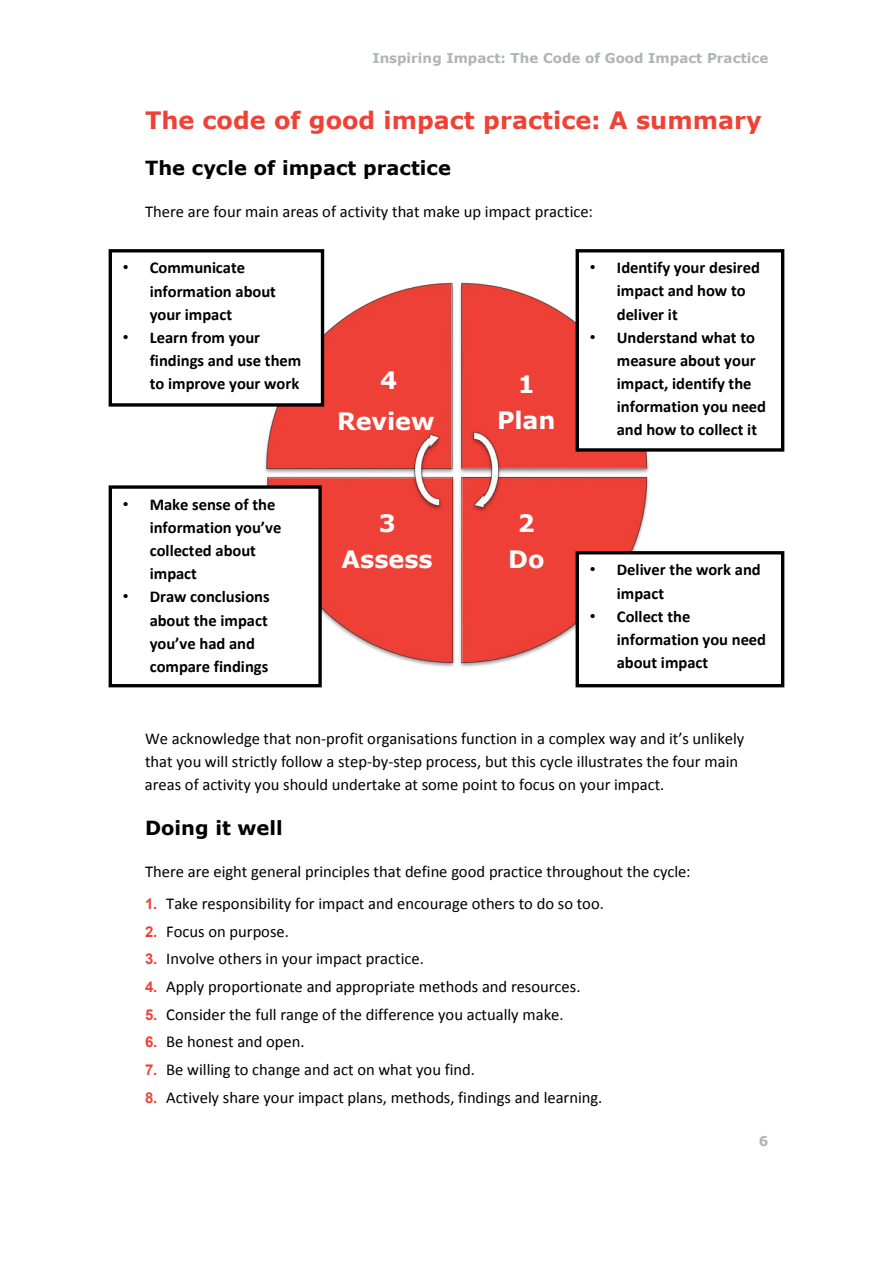
<style>
.page{position:relative;width:893px;height:1263px;background:#fff}
.page>*{position:absolute;margin:0;border:0;box-sizing:border-box;transform-origin:0 0}
.t1{font:700 24px "Verdana";color:#ef4136}
.t2{font:700 24px/36.3px "Verdana";color:#fff;text-align:center}
.t3{font:700 19.5px "Verdana";color:#000}
.t4{font:16.5px/23.2px "Calibri";color:#000}
.t5{font:700 16.5px/23.1px "Calibri";letter-spacing:-.005em;color:#000}
.t6{font:700 13.5px "Verdana";color:#b1b4b6}
.s1{font-family:"Arial";font-weight:400}
.s2{font-family:"Arial";font-weight:700;font-size:15px;color:#ef4136}
</style>
<div class="page">
<img style="left:265px;top:280px;width:189px;height:194px">
<img style="left:459px;top:281px;width:190px;height:193px">
<img style="left:461px;top:476px;width:188px;height:193px">
<img style="left:265px;top:476px;width:196px;height:191px">
<img style="left:469px;top:429px;width:34px;height:85px">
<img style="left:410px;top:431px;width:34px;height:81px">
<div style="left:577px;top:251px;width:206px;height:199px;background:#fff"></div>
<div style="left:576px;top:249px;width:208px;height:203px;border:3px solid #000"></div>
<img style="left:579px;top:258px;width:202px;height:185px">
<div style="left:577px;top:553px;width:206px;height:133px;background:#fff"></div>
<div style="left:576px;top:551px;width:208px;height:136px;border:3px solid #000"></div>
<img style="left:579px;top:560px;width:202px;height:119px">
<div style="left:110px;top:487px;width:210px;height:199px;background:#fff"></div>
<div style="left:109px;top:485px;width:213px;height:202px;border:3px solid #000"></div>
<img style="left:112px;top:494px;width:1px;height:185px">
<div style="left:110px;top:251px;width:213px;height:154px;background:#fff"></div>
<div style="left:109px;top:249px;width:215px;height:158px;border:3px solid #000"></div>
<img style="left:112px;top:258px;width:209px;height:140px">
<p class="t6" style="left:372px;top:49px;width:398px">Inspiring Impact: The Code of Good Impact Practice</p>
<h1 class="t1" style="left:145px;top:104px;width:618px">The code of good impact practice: A summary</h1>
<p class="t3" style="left:145px;top:156px;width:307px">The cycle of impact practice</p>
<p class="t4" style="left:145px;top:200px;width:450px">There are four main areas of activity that make up impact practice:</p>
<p class="t5" style="left:150px;top:256px;width:128px;text-indent:-27px"><span class="s1">•</span> Communicate information about your impact</p>
<p class="t5" style="left:150px;top:326px;width:153px;text-indent:-27px"><span class="s1">•</span> Learn from your findings and use them to improve your work</p>
<p class="t5" style="left:150px;top:492px;width:133px;text-indent:-27px"><span class="s1">•</span> Make sense of the information you’ve collected about impact</p>
<p class="t5" style="left:150px;top:585px;width:122px;text-indent:-27px"><span class="s1">•</span> Draw conclusions about the impact you’ve had and compare findings</p>
<h1 class="t2" style="left:337px;top:360px;width:99px;line-height:41.1px">4<br>Review</h1>
<h1 class="t2" style="left:497px;top:366px;width:60px">1<br>Plan</h1>
<h1 class="t2" style="left:342px;top:505px;width:93px">3<br>Assess</h1>
<h1 class="t2" style="left:508px;top:505px;width:38px">2<br>Do</h1>
<p class="t5" style="left:617px;top:256px;width:145px;text-indent:-27px"><span class="s1">•</span> Identify your desired impact and how to deliver it</p>
<p class="t5" style="left:617px;top:326px;width:151px;text-indent:-27px"><span class="s1">•</span> Understand what to measure about your impact, identify the information you need and how to collect it</p>
<p class="t5" style="left:617px;top:558px;width:145px;text-indent:-27px"><span class="s1">•</span> Deliver the work and impact</p>
<p class="t5" style="left:617px;top:605px;width:151px;text-indent:-27px"><span class="s1">•</span> Collect the information you need about impact</p>
<p class="t4" style="left:145px;top:727px;width:601px">We acknowledge that non-profit organisations function in a complex way and it’s unlikely that you will strictly follow a step-by-step process, but this cycle illustrates the four main areas of activity you should undertake at some point to focus on your impact.</p>
<p class="t3" style="left:145px;top:816px;width:139px">Doing it well</p>
<p class="t4" style="left:145px;top:860px;width:547px">There are eight general principles that define good practice throughout the cycle:</p>
<p class="t4" style="left:145px;top:892px;width:461px"><span class="s2">1.</span> Take responsibility for impact and encourage others to do so too.</p>
<p class="t4" style="left:145px;top:919px;width:145px"><span class="s2">2.</span> Focus on purpose.</p>
<p class="t4" style="left:145px;top:947px;width:280px"><span class="s2">3.</span> Involve others in your impact practice.</p>
<p class="t4" style="left:145px;top:975px;width:437px"><span class="s2">4.</span> Apply proportionate and appropriate methods and resources.</p>
<p class="t4" style="left:145px;top:1002px;width:420px"><span class="s2">5.</span> Consider the full range of the difference you actually make.</p>
<p class="t4" style="left:145px;top:1030px;width:161px"><span class="s2">6.</span> Be honest and open.</p>
<p class="t4" style="left:145px;top:1058px;width:331px"><span class="s2">7.</span> Be willing to change and act on what you find.</p>
<p class="t4" style="left:145px;top:1085px;width:459px"><span class="s2">8.</span> Actively share your impact plans, methods, findings and learning.</p>
<p class="t6" style="left:759px;top:1132px;width:11px">6</p>
</div>
